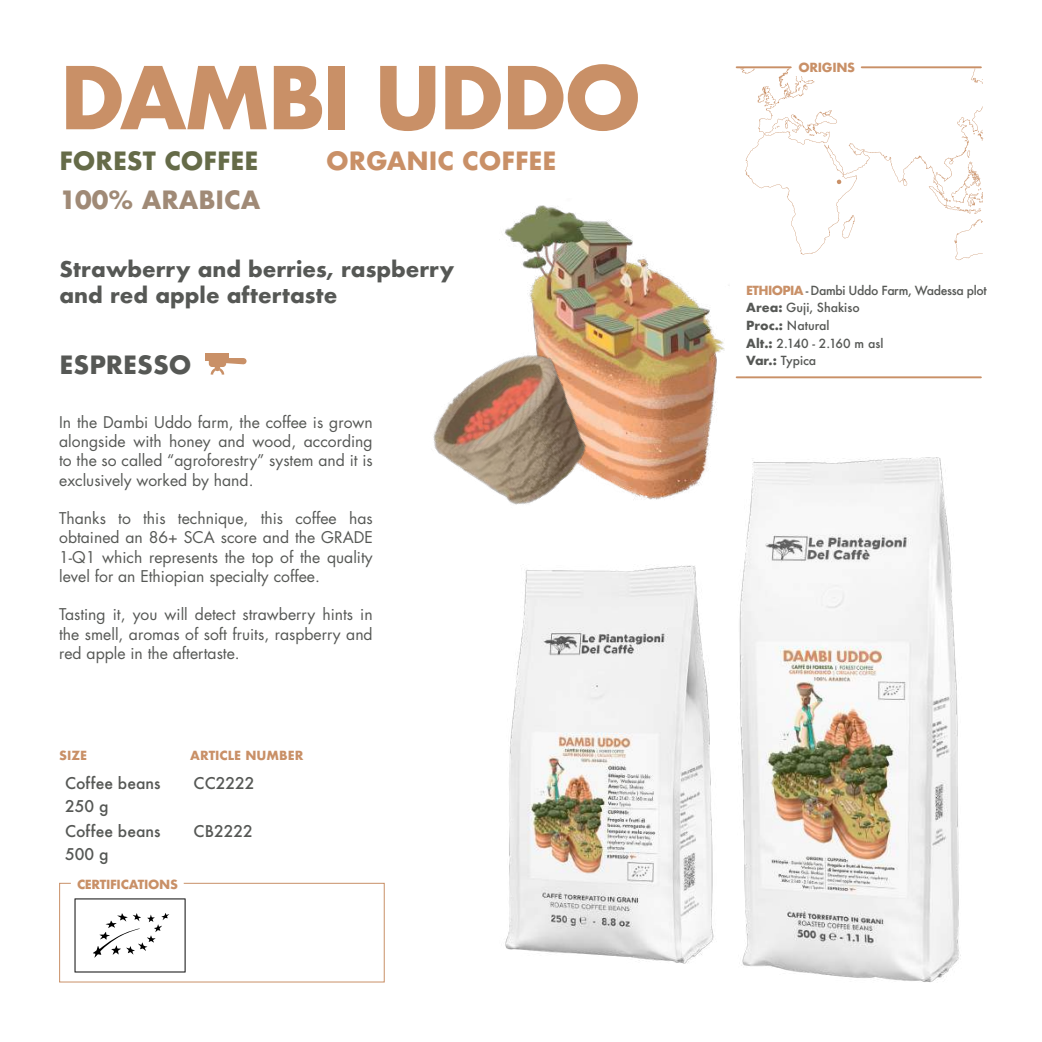
<style>
.page{position:relative;width:1042px;height:1042px;background:#fff}
.page>*{position:absolute;margin:0;border:0;box-sizing:border-box;transform-origin:0 0}
.t1{font:700 84px "Futura";letter-spacing:-.04em;color:#c99067}
.t2{font:700 24.5px "Futura";color:#c99067}
.t3{font:700 24.5px "Futura";color:#656b48}
.t4{font:700 24.5px "Futura";color:#a08a76}
.t5{font:700 24.5px "Futura";color:#565855}
.t6{font:700 21px/26.2px "Futura";color:#565855}
.t7{font:15.75px/19.2px "Futura Std";color:#565855;text-align:justify}
.t8{font:500 15.75px "Futura";color:#565855}
.t9{font:500 12.25px/17.5px "Futura";letter-spacing:-.005em;color:#565855}
.t10{font:700 12.25px "Futura";letter-spacing:-.025em;color:#c99067}
.t11{font:700 12.25px "Futura";color:#c99067}
.s1{font-weight:700;color:#c99067}
.s2{font-weight:700}
</style>
<div class="page">
<div style="left:206px;top:353px;width:23px;height:8px;background:#c99067"></div>
<svg style="left:209px;top:358px;width:37px;height:16px"></svg>
<hr style="left:861px;top:66px;width:120px;height:2px;background:#c99067">
<hr style="left:736px;top:66px;width:55px;height:2px;background:#c99067">
<svg style="left:59px;top:882px;width:314px;height:101px"></svg>
<img style="left:373px;top:600px;width:231px;height:383px">
<img style="left:604px;top:376px;width:378px;height:606px">
<svg style="left:740px;top:68px;width:242px;height:192px"></svg>
<img style="left:504px;top:205px;width:225px;height:304px">
<img style="left:433px;top:240px;width:259px;height:360px">
<h1 class="t1" style="left:60px;top:37px;width:584px">DAMBI UDDO</h1>
<h2 class="t3" style="left:60px;top:143px;width:200px">FOREST COFFEE</h2>
<h2 class="t2" style="left:326px;top:143px;width:232px">ORGANIC COFFEE</h2>
<h2 class="t4" style="left:60px;top:182px;width:202px">100% ARABICA</h2>
<h3 class="t6" style="left:60px;top:256px;width:396px">Strawberry and berries, raspberry and red apple aftertaste</h3>
<h2 class="t5" style="left:60px;top:347px;width:134px">ESPRESSO</h2>
<p class="t7" style="left:59px;top:412px;width:315px">In the Dambi Uddo farm, the coffee is grown alongside with honey and wood, according to the so called “agroforestry” system and it is exclusively worked by hand.</p>
<p class="t7" style="left:59px;top:509px;width:315px">Thanks to this technique, this coffee has obtained an 86+ SCA score and the GRADE 1-Q1 which represents the top of the quality level for an Ethiopian specialty coffee.</p>
<p class="t7" style="left:59px;top:605px;width:315px">Tasting it, you will detect strawberry hints in the smell, aromas of soft fruits, raspberry and red apple in the aftertaste.</p>
<p class="t10" style="left:59px;top:746px;width:29px">SIZE</p>
<p class="t11" style="left:190px;top:746px;width:115px">ARTICLE NUMBER</p>
<p class="t8" style="left:194px;top:772px;width:62px">CC2222</p>
<p class="t8" style="left:194px;top:820px;width:61px">CB2222</p>
<p class="t8" style="left:65px;top:772px;width:97px">Coffee beans</p>
<p class="t8" style="left:65px;top:820px;width:97px">Coffee beans</p>
<p class="t8" style="left:65px;top:795px;width:45px">250 g</p>
<p class="t8" style="left:65px;top:843px;width:45px">500 g</p>
<p class="t10" style="left:77px;top:875px;width:102px">CERTIFICATIONS</p>
<p class="t10" style="left:798px;top:58px;width:58px">ORIGINS</p>
<p class="t9" style="left:746px;top:281px;width:242px"><span class="s1">ETHIOPIA</span> - Dambi Uddo Farm, Wadessa plot<br><span class="s2">Area:</span> Guji, Shakiso<br><span class="s2">Proc.:</span> Natural<br><span class="s2">Alt.:</span> 2.140 - 2.160 m asl<br><span class="s2">Var.:</span> Typica</p>
</div>
